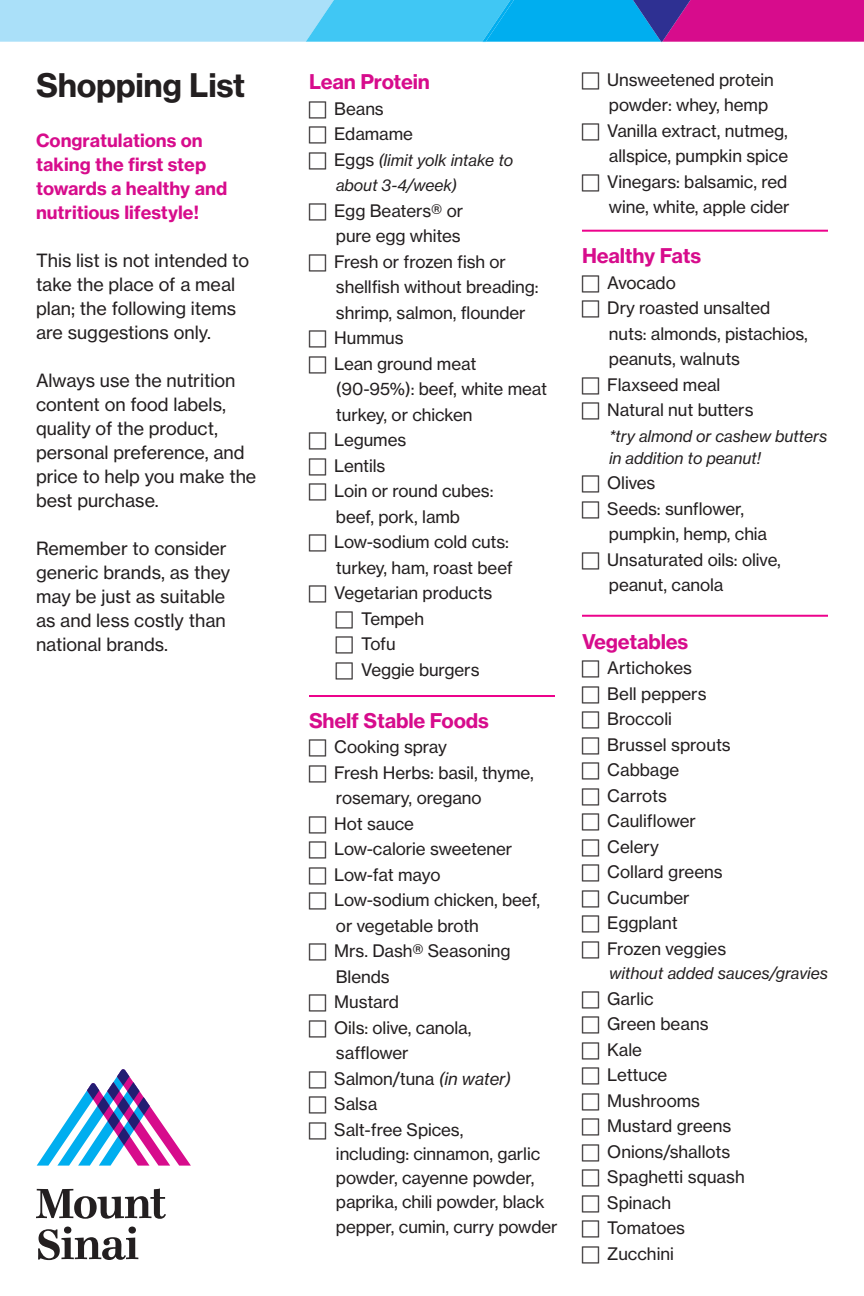
<style>
.page{position:relative;width:864px;height:1296px;background:#fff}
.page>*{position:absolute;margin:0;border:0;box-sizing:border-box;transform-origin:0 0}
.t1{font:32px "N Haas Grotesk TX Std 75 Bd";letter-spacing:-.01em;color:#231f20}
.t2{font:20px "N Haas Grotesk TX Std 75 Bd";letter-spacing:-.01em;color:#d70c8c}
.t3{font:18px/24px "N Haas Grotesk TX Std 55 Rg";color:#231f20}
.t4{font:18px/24px "N Haas Grotesk TX Std 75 Bd";color:#d70c8c}
.t5{font:17px/25.6px "N Haas Grotesk TX Std 55 Rg";letter-spacing:-.005em;color:#231f20}
.t6{font:16px/25.6px "N Haas Grotesk TX Std 56 It";letter-spacing:-.005em;color:#231f20}
.s1{font-family:"N Haas Grotesk TX Std 55 Rg";font-size:17px}
.s2{font-family:"N Haas Grotesk TX Std 56 It"}
</style>
<div class="page">
<svg style="left:0;top:0;width:633px;height:42px"></svg>
<svg style="left:633px;top:0;width:231px;height:42px"></svg>
<svg style="left:37px;top:1069px;width:154px;height:97px"></svg>
<svg style="left:36px;top:1188px;width:130px;height:31px"></svg>
<svg style="left:38px;top:1227px;width:100px;height:33px"></svg>
<hr style="left:582px;top:230px;width:246px;height:2px;background:#ed028c">
<hr style="left:309px;top:695px;width:246px;height:2px;background:#ed028c">
<hr style="left:582px;top:615px;width:246px;height:2px;background:#ed028c">
<h1 class="t1" style="left:36px;top:65px;width:211px">Shopping List</h1>
<p class="t4" style="left:36px;top:128px;width:193px">Congratulations on taking the first step towards a healthy and nutritious lifestyle!</p>
<p class="t3" style="left:36px;top:248px;width:215px">This list is not intended to take the place of a meal plan; the following items are suggestions only.</p>
<p class="t3" style="left:36px;top:368px;width:222px">Always use the nutrition content on food labels, quality of the product, personal preference, and price to help you make the best purchase.</p>
<p class="t3" style="left:36px;top:536px;width:196px">Remember to consider generic brands, as they may be just as suitable as and less costly than national brands.</p>
<p class="t2" style="left:309px;top:70px;width:123px">Lean Protein</p>
<p class="t5" style="left:334px;top:96px;width:80px">Beans<br>Edamame</p>
<p class="t6" style="left:334px;top:147px;width:180px"><span class="s1">Eggs</span> (limit yolk intake to about 3-4/week)</p>
<p class="t5" style="left:334px;top:198px;width:130px">Egg Beaters® or</p>
<p class="t5" style="left:336px;top:223px;width:126px">pure egg whites</p>
<p class="t5" style="left:334px;top:249px;width:173px">Fresh or frozen fish or</p>
<p class="t5" style="left:336px;top:274px;width:204px">shellfish without breading:</p>
<p class="t5" style="left:336px;top:300px;width:191px">shrimp, salmon, flounder</p>
<p class="t5" style="left:334px;top:325px;width:71px">Hummus</p>
<p class="t5" style="left:334px;top:351px;width:144px">Lean ground meat</p>
<p class="t5" style="left:336px;top:376px;width:213px">(90-95%): beef, white meat</p>
<p class="t5" style="left:336px;top:402px;width:138px">turkey, or chicken</p>
<p class="t5" style="left:334px;top:427px;width:73px">Legumes</p>
<p class="t5" style="left:334px;top:453px;width:53px">Lentils</p>
<p class="t5" style="left:334px;top:478px;width:161px">Loin or round cubes:</p>
<p class="t5" style="left:336px;top:504px;width:125px">beef, pork, lamb</p>
<p class="t5" style="left:334px;top:529px;width:176px">Low-sodium cold cuts:</p>
<p class="t5" style="left:336px;top:555px;width:178px">turkey, ham, roast beef</p>
<p class="t5" style="left:334px;top:580px;width:160px">Vegetarian products</p>
<p class="t5" style="left:361px;top:606px;width:64px">Tempeh</p>
<p class="t5" style="left:361px;top:631px;width:36px">Tofu</p>
<p class="t5" style="left:361px;top:657px;width:120px">Veggie burgers</p>
<p class="t2" style="left:309px;top:708px;width:181px">Shelf Stable Foods</p>
<p class="t5" style="left:334px;top:735px;width:225px">Cooking spray<br>Fresh Herbs: basil, thyme, rosemary, oregano<br>Hot sauce<br>Low-calorie sweetener<br>Low-fat mayo<br>Low-sodium chicken, beef, or vegetable broth<br>Mrs. Dash® Seasoning<br>Blends<br>Mustard<br>Oils: olive, canola,<br>safflower<br>Salmon/tuna <span class="s2">(in water)<br></span>Salsa<br>Salt-free Spices,<br>including: cinnamon, garlic powder, cayenne powder, paprika, chili powder, black pepper, cumin, curry powder</p>
<p class="t5" style="left:607px;top:67px;width:184px">Unsweetened protein powder: whey, hemp<br>Vanilla extract, nutmeg, allspice, pumpkin spice<br>Vinegars: balsamic, red wine, white, apple cider</p>
<p class="t2" style="left:582px;top:243px;width:121px">Healthy Fats</p>
<p class="t5" style="left:607px;top:270px;width:202px">Avocado<br>Dry roasted unsalted nuts: almonds, pistachios, peanuts, walnuts<br>Flaxseed meal<br>Natural nut butters</p>
<p class="t6" style="left:609px;top:425px;width:220px;line-height:22px">*try almond or cashew butters in addition to peanut!</p>
<p class="t5" style="left:607px;top:470px;width:175px">Olives<br>Seeds: sunflower, pumpkin, hemp, chia<br>Unsaturated oils: olive, peanut, canola</p>
<p class="t2" style="left:582px;top:629px;width:108px">Vegetables</p>
<p class="t5" style="left:607px;top:655px;width:125px">Artichokes<br>Bell peppers<br>Broccoli<br>Brussel sprouts<br>Cabbage<br>Carrots<br>Cauliflower<br>Celery<br>Collard greens<br>Cucumber<br>Eggplant<br>Frozen veggies</p>
<p class="t6" style="left:609px;top:961px;width:221px">without added sauces/gravies</p>
<p class="t5" style="left:607px;top:986px;width:139px">Garlic<br>Green beans<br>Kale<br>Lettuce<br>Mushrooms<br>Mustard greens<br>Onions/shallots<br>Spaghetti squash<br>Spinach<br>Tomatoes<br>Zucchini</p>
</div>
